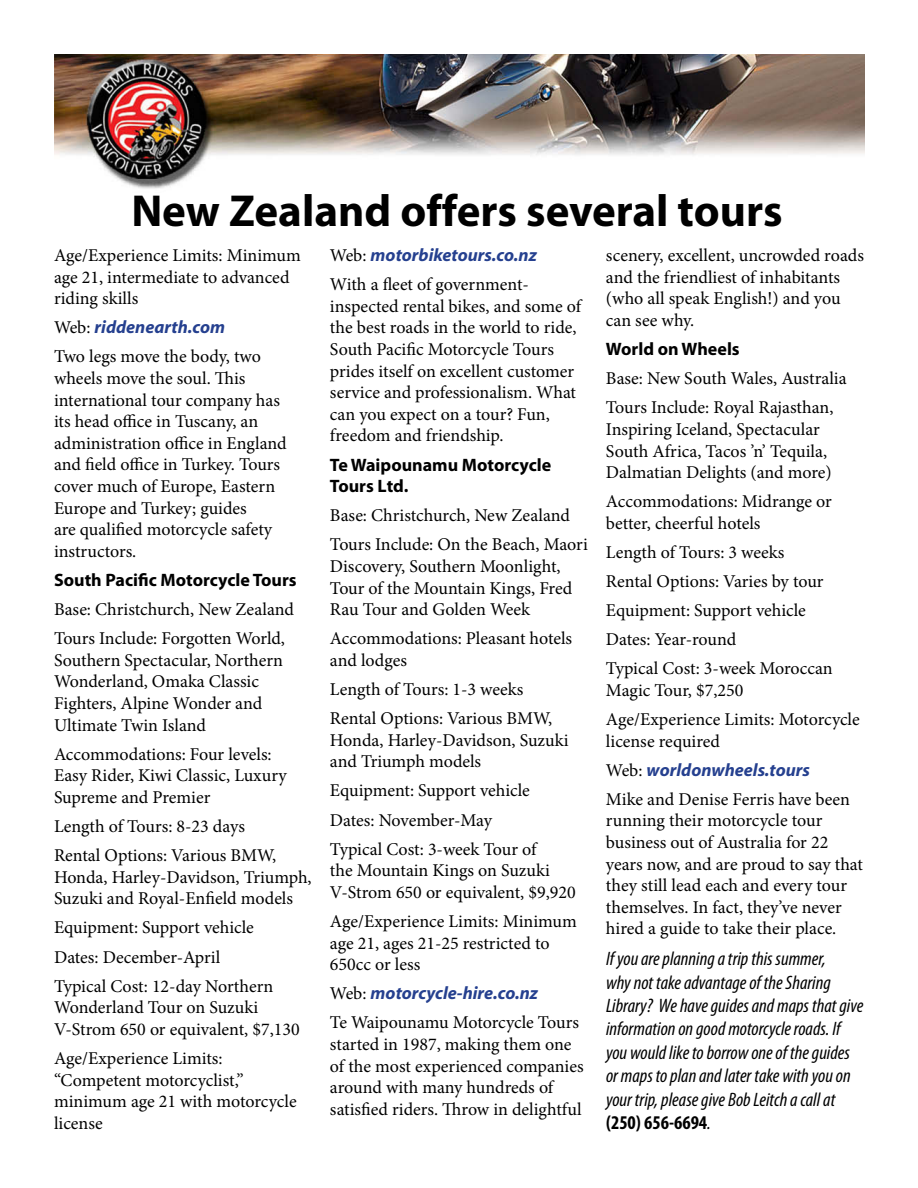
<style>
.page{position:relative;width:918px;height:1188px;background:#fff}
.page>*{position:absolute;margin:0;border:0;box-sizing:border-box;transform-origin:0 0}
.Headline{font:700 45px "Myriad";color:#000}
.body_copy{font:italic condensed 19.5px/23.4px "Myriad Pro";color:#000}
.body_copy-2{font:18px/21.6px "Minion Pro";color:#000}
.body_copy-3{font:italic 700 18px "Myriad";color:#25408f}
.subhead_embedded{font:700 18px/21.6px "Myriad Pro";color:#000}
.s1{font-family:"Minion Pro";font-weight:400;font-style:normal;color:#000}
.s2{font-weight:700;font-style:normal}
</style>
<div class="page">
<img style="left:55px;top:54px;width:810px;height:135px">
<p class="Headline" style="left:131px;top:187px;width:653px">New Zealand offers several tours</p>
<p class="body_copy-2" style="left:54px;top:245px;width:248px">Age/Experience Limits: Minimum age 21, intermediate to advanced riding skills</p>
<p class="body_copy-3" style="left:54px;top:318px;width:173px"><span class="s1">Web:</span> riddenearth.com</p>
<p class="body_copy-2" style="left:54px;top:346px;width:234px">Two legs move the body, two wheels move the soul. This international tour company has its head office in Tuscany, an administration office in England and field office in Turkey. Tours cover much of Europe, Eastern<br>Europe and Turkey; guides<br>are qualified motorcycle safety instructors.</p>
<p class="subhead_embedded" style="left:54px;top:569px;width:244px">South Pacific Motorcycle Tours</p>
<p class="body_copy-2" style="left:54px;top:599px;width:242px">Base: Christchurch, New Zealand</p>
<p class="body_copy-2" style="left:54px;top:628px;width:233px">Tours Include: Forgotten World,<br>Southern Spectacular, Northern<br>Wonderland, Omaka Classic<br>Fighters, Alpine Wonder and<br>Ultimate Twin Island</p>
<p class="body_copy-2" style="left:54px;top:743px;width:234px">Accommodations: Four levels:<br>Easy Rider, Kiwi Classic, Luxury<br>Supreme and Premier</p>
<p class="body_copy-2" style="left:54px;top:816px;width:192px">Length of Tours: 8-23 days</p>
<p class="body_copy-2" style="left:54px;top:845px;width:259px">Rental Options: Various BMW,<br>Honda, Harley-Davidson, Triumph,<br>Suzuki and Royal-Enfield models</p>
<p class="body_copy-2" style="left:54px;top:917px;width:201px">Equipment: Support vehicle</p>
<p class="body_copy-2" style="left:54px;top:946px;width:168px">Dates: December-April</p>
<p class="body_copy-2" style="left:54px;top:975px;width:247px">Typical Cost: 12-day Northern<br>Wonderland Tour on Suzuki<br>V-Strom 650 or equivalent, $7,130</p>
<p class="body_copy-2" style="left:54px;top:1047px;width:244px">Age/Experience Limits: “Competent motorcyclist,” minimum age 21 with motorcycle license</p>
<p class="body_copy-3" style="left:330px;top:246px;width:208px"><span class="s1">Web:</span> motorbiketours.co.nz</p>
<p class="body_copy-2" style="left:330px;top:274px;width:253px">With a fleet of government&shy;inspected rental bikes, and some of the best roads in the world to ride,<br>South Pacific Motorcycle Tours prides itself on excellent customer service and professionalism. What can you expect on a tour? Fun, freedom and friendship.</p>
<p class="subhead_embedded" style="left:330px;top:453px;width:223px">Te Waipounamu Motorcycle<br>Tours Ltd.</p>
<p class="body_copy-2" style="left:330px;top:505px;width:242px">Base: Christchurch, New Zealand</p>
<p class="body_copy-2" style="left:330px;top:534px;width:259px">Tours Include: On the Beach, Maori<br>Discovery, Southern Moonlight,<br>Tour of the Mountain Kings, Fred<br>Rau Tour and Golden Week</p>
<p class="body_copy-2" style="left:330px;top:628px;width:244px">Accommodations: Pleasant hotels and lodges</p>
<p class="body_copy-2" style="left:330px;top:679px;width:195px">Length of Tours: 1-3 weeks</p>
<p class="body_copy-2" style="left:330px;top:708px;width:240px">Rental Options: Various BMW,<br>Honda, Harley-Davidson, Suzuki and Triumph models</p>
<p class="body_copy-2" style="left:330px;top:780px;width:201px">Equipment: Support vehicle</p>
<p class="body_copy-2" style="left:330px;top:809px;width:164px">Dates: November-May</p>
<p class="body_copy-2" style="left:330px;top:838px;width:247px">Typical Cost: 3-week Tour of<br>the Mountain Kings on Suzuki<br>V-Strom 650 or equivalent, $9,920</p>
<p class="body_copy-2" style="left:330px;top:910px;width:248px">Age/Experience Limits: Minimum age 21, ages 21-25 restricted to<br>650cc or less</p>
<p class="body_copy-3" style="left:330px;top:984px;width:210px"><span class="s1">Web:</span> motorcycle-hire.co.nz</p>
<p class="body_copy-2" style="left:330px;top:1012px;width:255px">Te Waipounamu Motorcycle Tours started in 1987, making them one of the most experienced companies around with many hundreds of satisfied riders. Throw in delightful</p>
<p class="body_copy-2" style="left:606px;top:245px;width:259px">scenery, excellent, uncrowded roads and the friendliest of inhabitants (who all speak English!) and you can see why.</p>
<p class="subhead_embedded" style="left:606px;top:338px;width:135px">World on Wheels</p>
<p class="body_copy-2" style="left:606px;top:368px;width:242px">Base: New South Wales, Australia</p>
<p class="body_copy-2" style="left:606px;top:397px;width:229px">Tours Include: Royal Rajasthan,<br>Inspiring Iceland, Spectacular<br>South Africa, Tacos ’n’ Tequila,<br>Dalmatian Delights (and more)</p>
<p class="body_copy-2" style="left:606px;top:491px;width:227px">Accommodations: Midrange or better, cheerful hotels</p>
<p class="body_copy-2" style="left:606px;top:541px;width:180px">Length of Tours: 3 weeks</p>
<p class="body_copy-2" style="left:606px;top:571px;width:219px">Rental Options: Varies by tour</p>
<p class="body_copy-2" style="left:606px;top:600px;width:201px">Equipment: Support vehicle</p>
<p class="body_copy-2" style="left:606px;top:629px;width:132px">Dates: Year-round</p>
<p class="body_copy-2" style="left:606px;top:658px;width:228px">Typical Cost: 3-week Moroccan<br>Magic Tour, $7,250</p>
<p class="body_copy-2" style="left:606px;top:709px;width:255px">Age/Experience Limits: Motorcycle license required</p>
<p class="body_copy-3" style="left:606px;top:760px;width:206px"><span class="s1">Web:</span> worldonwheels.tours</p>
<p class="body_copy-2" style="left:606px;top:788px;width:259px">Mike and Denise Ferris have been running their motorcycle tour business out of Australia for 22 years now, and are proud to say that they still lead each and every tour themselves. In fact, they’ve never hired a guide to take their place.</p>
<p class="body_copy" style="left:606px;top:947px;width:259px">If you are planning a trip this summer,<br>why not take advantage of the Sharing Library? We have guides and maps that give information on good motorcycle roads. If you would like to borrow one of the guides or maps to plan and later take with you on your trip, please give Bob Leitch a call at <span class="s2">(250) 656-6694</span>.</p>
</div>
